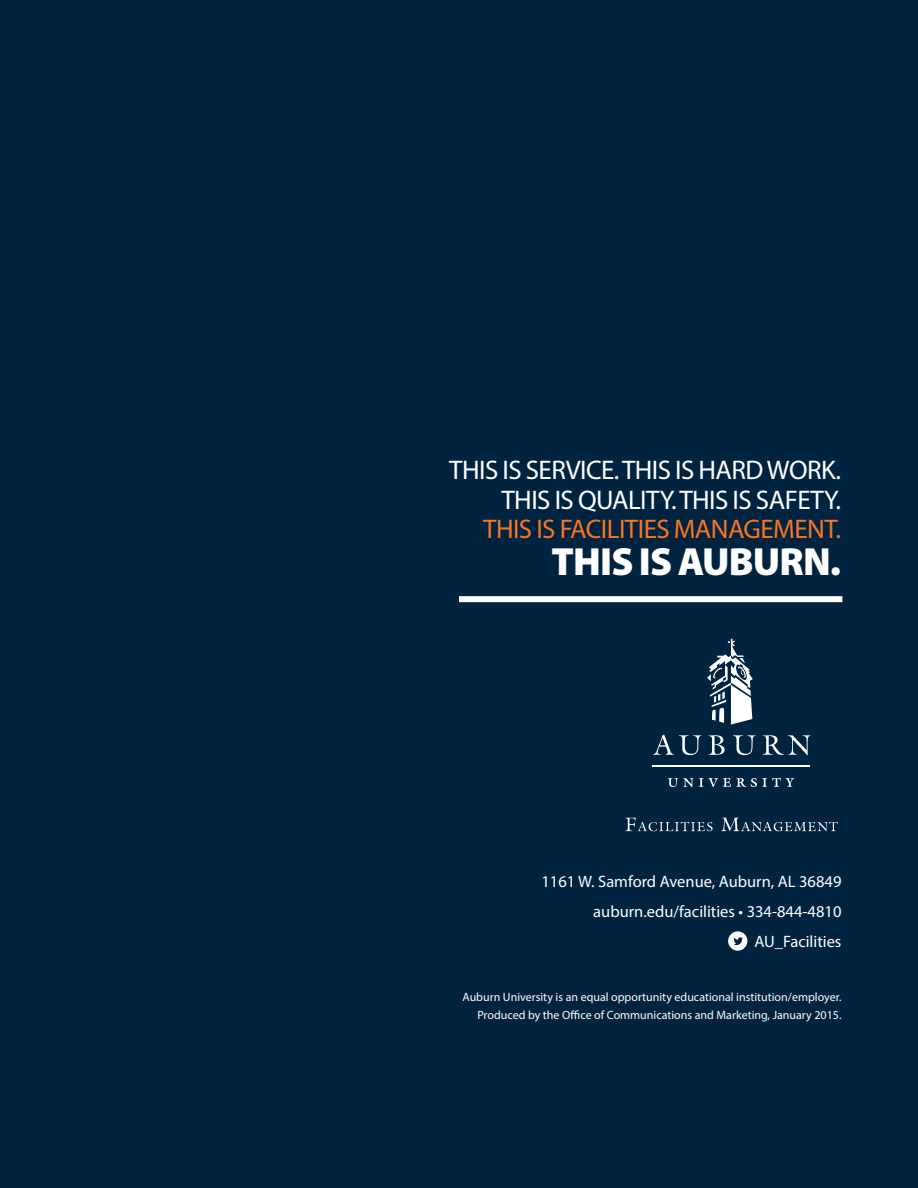
<style>
.page{position:relative;width:918px;height:1188px;background:#002340}
.page>*{position:absolute;margin:0;border:0;box-sizing:border-box;transform-origin:0 0}
.t1{font:900 39.45px "Myriad Pro";letter-spacing:-.02em;color:#fff}
.t2{font:27px "Myriad Pro";letter-spacing:-.02em;color:#fff}
.t3{font:27px "Myriad Pro";letter-spacing:-.02em;color:#f57523}
.body_text{font:16.5px "Myriad Pro";color:#fff}
.body_text-2{font:12px "Myriad Pro";color:#fff}
</style>
<div class="page">
<div style="left:459px;top:596px;width:383px;height:6px;background:#fff"></div>
<svg style="left:653px;top:734px;width:48px;height:21px"></svg>
<svg style="left:709px;top:735px;width:16px;height:20px"></svg>
<svg style="left:733px;top:735px;width:23px;height:20px"></svg>
<svg style="left:763px;top:735px;width:47px;height:20px"></svg>
<hr style="left:653px;top:766px;width:157px;height:1px;background:#fff">
<svg style="left:707px;top:639px;width:46px;height:86px"></svg>
<svg style="left:668px;top:778px;width:126px;height:9px"></svg>
<svg style="left:625px;top:818px;width:88px;height:13px"></svg>
<svg style="left:721px;top:818px;width:117px;height:13px"></svg>
<svg style="left:728px;top:931px;width:19px;height:20px"></svg>
<p class="t2" style="left:449px;top:453px;width:393px">THIS IS SERVICE. THIS IS HARD WORK.</p>
<p class="t2" style="left:501px;top:483px;width:341px">THIS IS QUALITY. THIS IS SAFETY.</p>
<p class="t3" style="left:483px;top:512px;width:359px">THIS IS FACILITIES MANAGEMENT.</p>
<p class="t1" style="left:551px;top:535px;width:291px">THIS IS AUBURN.</p>
<p class="body_text" style="left:541px;top:871px;width:302px">1161 W. Samford Avenue, Auburn, AL 36849</p>
<p class="body_text" style="left:593px;top:901px;width:250px">auburn.edu/facilities • 334-844-4810</p>
<p class="body_text" style="left:755px;top:931px;width:88px">AU_Facilities</p>
<p class="body_text-2" style="left:462px;top:989px;width:381px">Auburn University is an equal opportunity educational institution/employer.</p>
<p class="body_text-2" style="left:477px;top:1007px;width:366px">Produced by the Office of Communications and Marketing, January 2015.</p>
</div>
